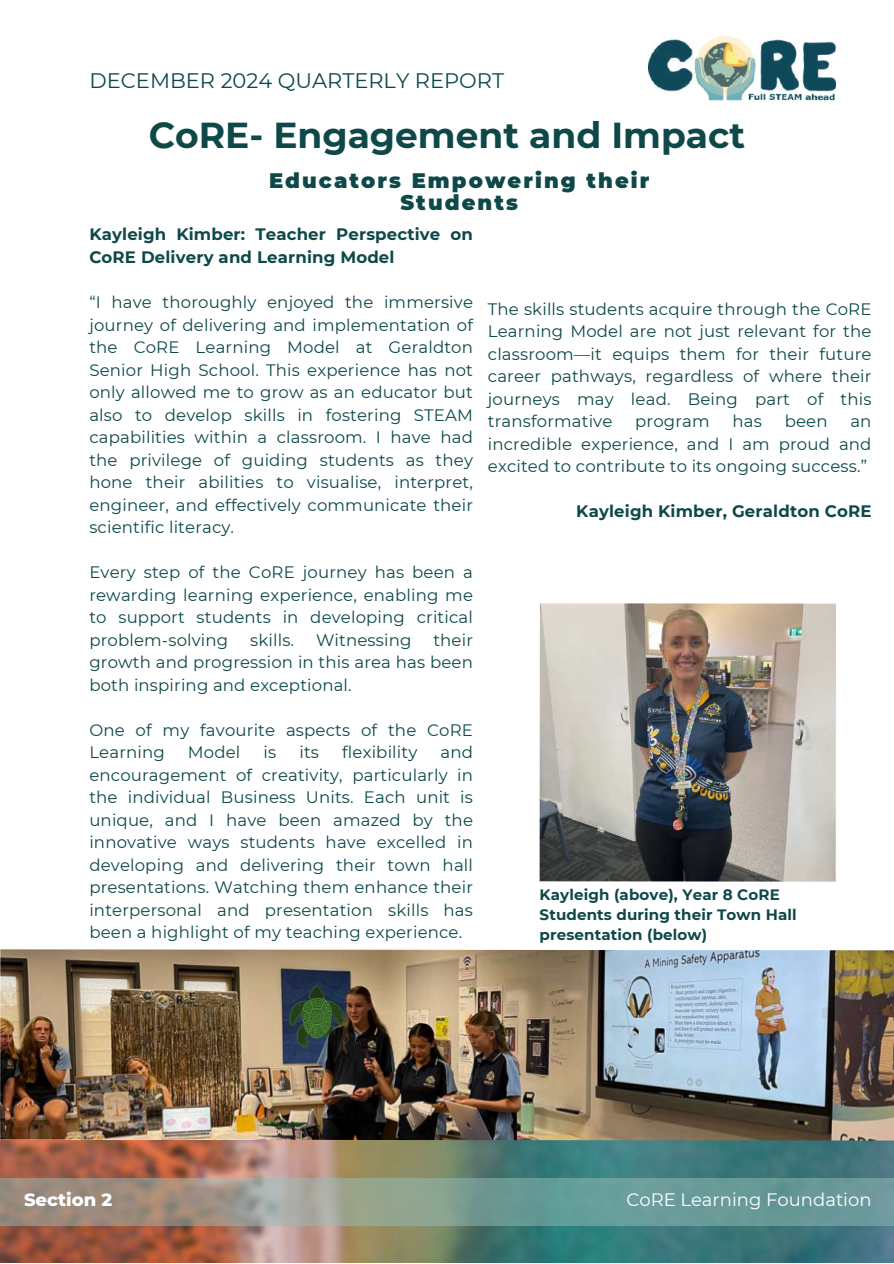
<style>
.page{position:relative;width:894px;height:1264px;background:#fff}
.page>*{position:absolute;margin:0;border:0;box-sizing:border-box;transform-origin:0 0}
.t1{font:700 36px "Montserrat";color:#0e4848}
.t2{font:900 21px/21.3px "Montserrat";letter-spacing:.1em;color:#0e4848;text-align:center}
.t3{font:21px "Montserrat";color:#0e4848}
.t4{font:18px "Montserrat";color:#fff}
.t5{font:800 18px "Montserrat";color:#fff}
.t6{font:16.5px/22.5px "Montserrat";letter-spacing:.01em;color:#0e4848;text-align:justify}
.t7{font:700 16.5px/22.5px "Montserrat";letter-spacing:.01em;color:#0e4848}
.t8{font:700 15px/20.2px "Montserrat";letter-spacing:.01em;color:#0e4848}
</style>
<div class="page">
<img style="left:0;top:949px;width:893px;height:313px">
<svg style="left:0;top:1178px;width:893px;height:47px;background:#839990"></svg>
<img style="left:648px;top:36px;width:187px;height:65px">
<img style="left:539px;top:603px;width:296px;height:278px">
<p class="t3" style="left:89px;top:68px;width:416px">DECEMBER 2024 QUARTERLY REPORT</p>
<h1 class="t1" style="left:149px;top:113px;width:597px">CoRE- Engagement and Impact</h1>
<p class="t2" style="left:269px;top:170px;width:381px">Educators Empowering their<br>Students</p>
<p class="t7" style="left:89px;top:223px;width:385px">Kayleigh Kimber: Teacher Perspective on<br>CoRE Delivery and Learning Model</p>
<p class="t6" style="left:89px;top:291px;width:385px">“I have thoroughly enjoyed the immersive journey of delivering and implementation of the CoRE Learning Model at Geraldton Senior High School. This experience has not only allowed me to grow as an educator but also to develop skills in fostering STEAM capabilities within a classroom. I have had the privilege of guiding students as they hone their abilities to visualise, interpret, engineer, and effectively communicate their scientific literacy.</p>
<p class="t6" style="left:89px;top:561px;width:385px">Every step of the CoRE journey has been a rewarding learning experience, enabling me to support students in developing critical problem-solving</p>
<p class="t6" style="left:89px;top:628px;width:385px;text-indent:344px">their growth and progression in this area has been both inspiring and exceptional.</p>
<p class="t6" style="left:89px;top:718px;width:385px">One of my favourite aspects of the CoRE<br>Learning</p>
<p class="t6" style="left:250px;top:628px;width:45px">skills.</p>
<p class="t6" style="left:316px;top:628px;width:97px">Witnessing</p>
<p class="t6" style="left:188px;top:741px;width:54px">Model</p>
<p class="t6" style="left:263px;top:741px;width:14px">is</p>
<p class="t6" style="left:299px;top:741px;width:21px">its</p>
<p class="t6" style="left:342px;top:741px;width:77px">flexibility</p>
<p class="t6" style="left:89px;top:741px;width:385px;text-indent:351px">and encouragement of creativity, particularly in the individual Business Units. Each unit is unique, and I have been amazed by the innovative ways students have excelled in developing and delivering their town hall presentations. Watching them enhance their interpersonal and presentation skills has been a highlight of my teaching experience.</p>
<p class="t6" style="left:487px;top:297px;width:385px">The skills students acquire through the CoRE Learning Model are not just relevant for the classroom—it equips them for their future career pathways, regardless of where their journeys may lead. Being part of this transformative</p>
<p class="t6" style="left:635px;top:410px;width:76px">program</p>
<p class="t6" style="left:732px;top:410px;width:31px">has</p>
<p class="t6" style="left:784px;top:410px;width:44px">been</p>
<p class="t6" style="left:487px;top:410px;width:385px;text-indent:362px">an incredible experience, and I am proud and excited to contribute to its ongoing success.”</p>
<p class="t7" style="left:576px;top:500px;width:296px">Kayleigh Kimber, Geraldton CoRE</p>
<p class="t8" style="left:539px;top:884px;width:258px">Kayleigh (above), Year 8 CoRE<br>Students during their Town Hall presentation (below)</p>
<p class="t5" style="left:24px;top:1188px;width:90px">Section 2</p>
<p class="t4" style="left:626px;top:1188px;width:247px">CoRE Learning Foundation</p>
</div>
